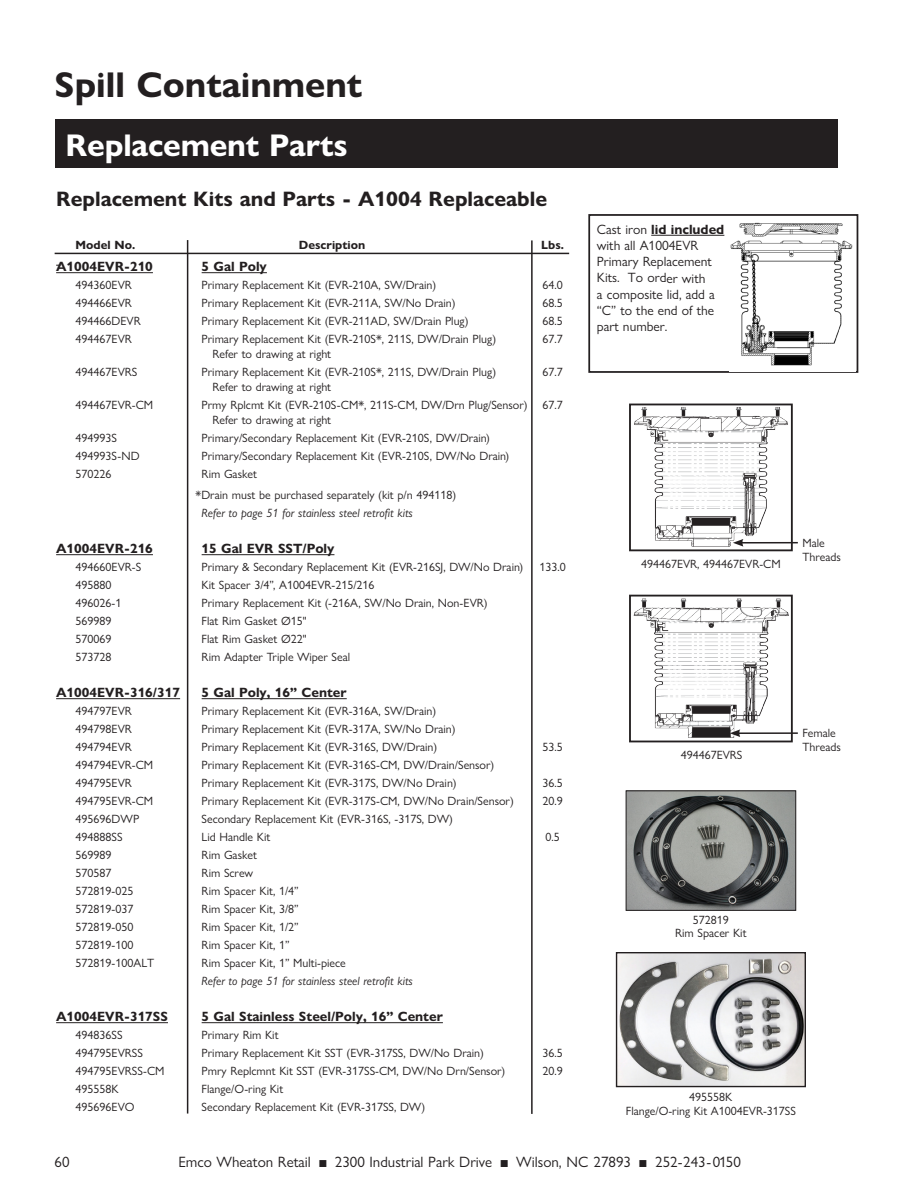
<style>
.page{position:relative;width:918px;height:1188px;background:#fff}
.page>*{position:absolute;margin:0;border:0;box-sizing:border-box;transform-origin:0 0}
.t1{font:700 36px "Gill Sans Nova";color:#231f20}
.t2{font:700 31.5px "Gill Sans Nova";letter-spacing:-.005em;color:#fff}
.t3{font:700 21px "Gill Sans Nova";color:#231f20}
.t4{font:15px "Gill Sans Nova";color:#231f20}
.t5{font:700 13.5px "Gill Sans Nova";color:#231f20}
.t6{font:13.5px/16.2px "Gill Sans Nova";color:#231f20}
.t7{font:12px/14.4px "Gill Sans Nova";color:#231f20}
.t8{font:italic 12px "Gill Sans Nova";color:#231f20}
.t9{font:700 12px "Gill Sans Nova";color:#231f20}
.s1{font-weight:700}
</style>
<div class="page">
<hr style="left:56px;top:272px;width:97px;height:1px;background:#231f20">
<hr style="left:202px;top:272px;width:65px;height:1px;background:#231f20">
<hr style="left:56px;top:554px;width:97px;height:1px;background:#231f20">
<hr style="left:202px;top:554px;width:132px;height:1px;background:#231f20">
<hr style="left:56px;top:698px;width:124px;height:1px;background:#231f20">
<hr style="left:202px;top:698px;width:145px;height:1px;background:#231f20">
<hr style="left:56px;top:1022px;width:112px;height:1px;background:#231f20">
<hr style="left:202px;top:1022px;width:241px;height:1px;background:#231f20">
<hr style="left:55px;top:253px;width:514px;height:1px;background:#231f20">
<hr style="left:187px;top:240px;width:1px;height:874px;background:#231f20">
<hr style="left:531px;top:240px;width:2px;height:874px;background:#231f20">
<div style="left:55px;top:119px;width:783px;height:49px;background:#231f20"></div>
<div style="left:588px;top:214px;width:270px;height:159px;border:2px solid #231f20"></div>
<img style="left:730px;top:222px;width:125px;height:150px">
<hr style="left:651px;top:235px;width:73px;height:1px;background:#231f20">
<img style="left:628px;top:792px;width:166px;height:117px">
<div style="left:626px;top:790px;width:170px;height:121px;border:1px solid #231f20"></div>
<img style="left:633px;top:598px;width:156px;height:140px">
<div style="left:629px;top:595px;width:164px;height:147px;border:2px solid #231f20"></div>
<img style="left:634px;top:407px;width:156px;height:140px">
<div style="left:629px;top:404px;width:164px;height:147px;border:2px solid #231f20"></div>
<img style="left:618px;top:954px;width:186px;height:131px">
<div style="left:616px;top:952px;width:190px;height:135px;border:1px solid #231f20"></div>
<hr style="left:741px;top:542px;width:57px;height:2px;background:#231f20">
<svg style="left:733px;top:539px;width:10px;height:8px"></svg>
<hr style="left:738px;top:732px;width:60px;height:2px;background:#231f20">
<svg style="left:730px;top:729px;width:10px;height:8px"></svg>
<p class="t1" style="left:55px;top:62px;width:309px">Spill Containment</p>
<p class="t2" style="left:65px;top:126px;width:284px">Replacement Parts</p>
<p class="t3" style="left:56px;top:186px;width:493px">Replacement Kits and Parts - A1004 Replaceable</p>
<p class="t9" style="left:76px;top:237px;width:61px">Model No.</p>
<p class="t9" style="left:299px;top:237px;width:68px">Description</p>
<p class="t9" style="left:541px;top:237px;width:24px">Lbs.</p>
<p class="t5" style="left:56px;top:258px;width:98px">A1004EVR-210</p>
<p class="t5" style="left:202px;top:258px;width:67px">5 Gal Poly</p>
<p class="t7" style="left:76px;top:278px;width:58px">494360EVR</p>
<p class="t7" style="left:202px;top:278px;width:236px">Primary Replacement Kit (EVR-210A, SW/Drain)</p>
<p class="t7" style="left:542px;top:278px;width:22px">64.0</p>
<p class="t7" style="left:76px;top:296px;width:58px">494466EVR</p>
<p class="t7" style="left:202px;top:296px;width:256px">Primary Replacement Kit (EVR-211A, SW/No Drain)</p>
<p class="t7" style="left:542px;top:296px;width:22px">68.5</p>
<p class="t7" style="left:76px;top:314px;width:67px">494466DEVR</p>
<p class="t7" style="left:202px;top:314px;width:268px">Primary Replacement Kit (EVR-211AD, SW/Drain Plug)</p>
<p class="t7" style="left:542px;top:314px;width:22px">68.5</p>
<p class="t7" style="left:76px;top:332px;width:58px">494467EVR</p>
<p class="t7" style="left:202px;top:332px;width:296px">Primary Replacement Kit (EVR-210S*, 211S, DW/Drain Plug)</p>
<p class="t7" style="left:542px;top:332px;width:22px">67.7</p>
<p class="t7" style="left:213px;top:347px;width:120px">Refer to drawing at right</p>
<p class="t7" style="left:76px;top:365px;width:63px">494467EVRS</p>
<p class="t7" style="left:202px;top:365px;width:296px">Primary Replacement Kit (EVR-210S*, 211S, DW/Drain Plug)</p>
<p class="t7" style="left:542px;top:365px;width:22px">67.7</p>
<p class="t7" style="left:213px;top:380px;width:120px">Refer to drawing at right</p>
<p class="t7" style="left:76px;top:398px;width:79px">494467EVR-CM</p>
<p class="t7" style="left:202px;top:398px;width:363px">Prmy Rplcmt Kit (EVR-210S-CM*, 211S-CM, DW/Drn Plug/Sensor) 67.7</p>
<p class="t7" style="left:213px;top:413px;width:120px">Refer to drawing at right</p>
<p class="t7" style="left:76px;top:431px;width:43px">494993S</p>
<p class="t7" style="left:202px;top:431px;width:290px">Primary/Secondary Replacement Kit (EVR-210S, DW/Drain)</p>
<p class="t7" style="left:76px;top:449px;width:66px">494993S-ND</p>
<p class="t7" style="left:202px;top:449px;width:309px">Primary/Secondary Replacement Kit (EVR-210S, DW/No Drain)</p>
<p class="t7" style="left:76px;top:467px;width:37px">570226</p>
<p class="t7" style="left:202px;top:467px;width:57px">Rim Gasket</p>
<p class="t7" style="left:196px;top:488px;width:262px">*Drain must be purchased separately (kit p/n 494118)</p>
<p class="t8" style="left:202px;top:506px;width:213px">Refer to page 51 for stainless steel retrofit kits</p>
<p class="t5" style="left:56px;top:540px;width:98px">A1004EVR-216</p>
<p class="t5" style="left:202px;top:540px;width:134px">15 Gal EVR SST/Poly</p>
<p class="t7" style="left:76px;top:560px;width:67px">494660EVR-S</p>
<p class="t7" style="left:202px;top:560px;width:323px">Primary &amp; Secondary Replacement Kit (EVR-216SJ, DW/No Drain)</p>
<p class="t7" style="left:539px;top:560px;width:28px">133.0</p>
<p class="t7" style="left:76px;top:578px;width:37px">495880</p>
<p class="t7" style="left:202px;top:578px;width:174px">Kit Spacer 3/4”, A1004EVR-215/216</p>
<p class="t7" style="left:76px;top:596px;width:47px">496026-1</p>
<p class="t7" style="left:202px;top:596px;width:287px">Primary Replacement Kit (-216A, SW/No Drain, Non-EVR)</p>
<p class="t7" style="left:76px;top:614px;width:37px">569989</p>
<p class="t7" style="left:202px;top:614px;width:106px">Flat Rim Gasket Ø15"</p>
<p class="t7" style="left:76px;top:632px;width:37px">570069</p>
<p class="t7" style="left:202px;top:632px;width:106px">Flat Rim Gasket Ø22"</p>
<p class="t7" style="left:76px;top:650px;width:37px">573728</p>
<p class="t7" style="left:202px;top:650px;width:150px">Rim Adapter Triple Wiper Seal</p>
<p class="t5" style="left:56px;top:684px;width:125px">A1004EVR-316/317</p>
<p class="t5" style="left:202px;top:684px;width:147px">5 Gal Poly, 16” Center</p>
<p class="t7" style="left:76px;top:704px;width:58px">494797EVR</p>
<p class="t7" style="left:202px;top:704px;width:236px">Primary Replacement Kit (EVR-316A, SW/Drain)</p>
<p class="t7" style="left:76px;top:722px;width:58px">494798EVR</p>
<p class="t7" style="left:202px;top:722px;width:256px">Primary Replacement Kit (EVR-317A, SW/No Drain)</p>
<p class="t7" style="left:76px;top:740px;width:58px">494794EVR</p>
<p class="t7" style="left:202px;top:740px;width:237px">Primary Replacement Kit (EVR-316S, DW/Drain)</p>
<p class="t7" style="left:542px;top:740px;width:22px">53.5</p>
<p class="t7" style="left:76px;top:758px;width:79px">494794EVR-CM</p>
<p class="t7" style="left:202px;top:758px;width:294px">Primary Replacement Kit (EVR-316S-CM, DW/Drain/Sensor)</p>
<p class="t7" style="left:76px;top:776px;width:58px">494795EVR</p>
<p class="t7" style="left:202px;top:776px;width:257px">Primary Replacement Kit (EVR-317S, DW/No Drain)</p>
<p class="t7" style="left:542px;top:776px;width:22px">36.5</p>
<p class="t7" style="left:76px;top:794px;width:79px">494795EVR-CM</p>
<p class="t7" style="left:202px;top:794px;width:314px">Primary Replacement Kit (EVR-317S-CM, DW/No Drain/Sensor)</p>
<p class="t7" style="left:542px;top:794px;width:22px">20.9</p>
<p class="t7" style="left:76px;top:812px;width:65px">495696DWP</p>
<p class="t7" style="left:202px;top:812px;width:253px">Secondary Replacement Kit (EVR-316S, -317S, DW)</p>
<p class="t7" style="left:76px;top:830px;width:49px">494888SS</p>
<p class="t7" style="left:202px;top:830px;width:70px">Lid Handle Kit</p>
<p class="t7" style="left:545px;top:830px;width:16px">0.5</p>
<p class="t7" style="left:76px;top:848px;width:37px">569989</p>
<p class="t7" style="left:202px;top:848px;width:57px">Rim Gasket</p>
<p class="t7" style="left:76px;top:866px;width:37px">570587</p>
<p class="t7" style="left:202px;top:866px;width:53px">Rim Screw</p>
<p class="t7" style="left:76px;top:884px;width:59px">572819-025</p>
<p class="t7" style="left:202px;top:884px;width:99px">Rim Spacer Kit, 1/4”</p>
<p class="t7" style="left:76px;top:902px;width:59px">572819-037</p>
<p class="t7" style="left:202px;top:902px;width:99px">Rim Spacer Kit, 3/8”</p>
<p class="t7" style="left:76px;top:920px;width:59px">572819-050</p>
<p class="t7" style="left:202px;top:920px;width:99px">Rim Spacer Kit, 1/2”</p>
<p class="t7" style="left:76px;top:938px;width:59px">572819-100</p>
<p class="t7" style="left:202px;top:938px;width:89px">Rim Spacer Kit, 1”</p>
<p class="t7" style="left:76px;top:956px;width:80px">572819-100ALT</p>
<p class="t7" style="left:202px;top:956px;width:146px">Rim Spacer Kit, 1” Multi-piece</p>
<p class="t8" style="left:202px;top:974px;width:213px">Refer to page 51 for stainless steel retrofit kits</p>
<p class="t5" style="left:56px;top:1008px;width:113px">A1004EVR-317SS</p>
<p class="t5" style="left:202px;top:1008px;width:243px">5 Gal Stainless Steel/Poly, 16” Center</p>
<p class="t7" style="left:76px;top:1028px;width:49px">494836SS</p>
<p class="t7" style="left:202px;top:1028px;width:78px">Primary Rim Kit</p>
<p class="t7" style="left:76px;top:1046px;width:69px">494795EVRSS</p>
<p class="t7" style="left:202px;top:1046px;width:284px">Primary Replacement Kit SST (EVR-317SS, DW/No Drain)</p>
<p class="t7" style="left:542px;top:1046px;width:22px">36.5</p>
<p class="t7" style="left:76px;top:1064px;width:90px">494795EVRSS-CM</p>
<p class="t7" style="left:202px;top:1064px;width:305px">Pmry Replcmnt Kit SST (EVR-317SS-CM, DW/No Drn/Sensor)</p>
<p class="t7" style="left:542px;top:1064px;width:22px">20.9</p>
<p class="t7" style="left:76px;top:1082px;width:45px">495558K</p>
<p class="t7" style="left:202px;top:1082px;width:83px">Flange/O-ring Kit</p>
<p class="t7" style="left:76px;top:1100px;width:60px">495696EVO</p>
<p class="t7" style="left:202px;top:1100px;width:225px">Secondary Replacement Kit (EVR-317SS, DW)</p>
<p class="t6" style="left:597px;top:221px;width:129px">Cast iron <span class="s1">lid included </span>with all A1004EVR<br>Primary Replacement<br>Kits. To order with<br>a composite lid, add a “C” to the end of the part number.</p>
<p class="t7" style="left:641px;top:557px;width:141px">494467EVR, 494467EVR-CM</p>
<p class="t7" style="left:802px;top:535px;width:40px">Male<br>Threads</p>
<p class="t7" style="left:681px;top:748px;width:63px">494467EVRS</p>
<p class="t7" style="left:802px;top:726px;width:40px">Female<br>Threads</p>
<p class="t7" style="left:693px;top:912px;width:37px">572819</p>
<p class="t7" style="left:675px;top:926px;width:73px">Rim Spacer Kit</p>
<p class="t7" style="left:689px;top:1090px;width:45px">495558K</p>
<p class="t7" style="left:626px;top:1103px;width:171px">Flange/O-ring Kit A1004EVR-317SS</p>
<p class="t4" style="left:55px;top:1153px;width:16px">60</p>
<p class="t4" style="left:178px;top:1153px;width:564px">Emco Wheaton Retail ■ 2300 Industrial Park Drive ■ Wilson, NC 27893 ■ 252-243-0150</p>
</div>
